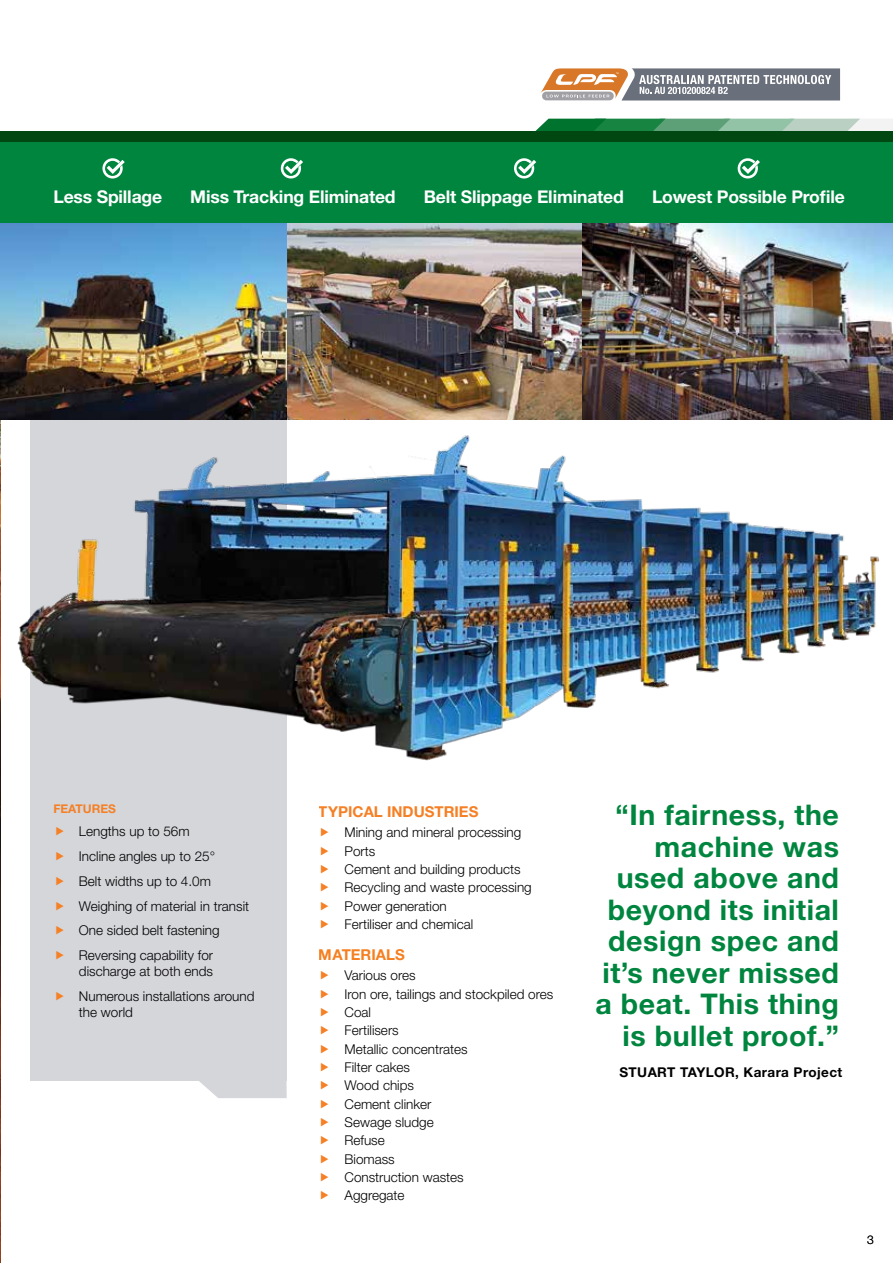
<style>
.page{position:relative;width:893px;height:1263px;background:#fff}
.page>*{position:absolute;margin:0;border:0;box-sizing:border-box;transform-origin:0 0}
.t1{font:700 28.5px/31.5px "Helvetica Neue LT Std";letter-spacing:.02em;color:#00853f;text-align:right}
.t2{font:700 17.55px "Helvetica Neue LT Std";letter-spacing:-.01em;color:#fff}
.t3{font:700 15px "Helvetica Neue LT Std";color:#f58025}
.t4{font:700 15px "Helvetica Neue LT Std";color:#f58020}
.t5{font:300 13.5px/18.3px "Helvetica Neue LT Std";color:#000}
.t6{font:700 13.5px "Helvetica Neue LT Std";letter-spacing:.03em;color:#000}
.t7{font:700 12px "Helvetica Neue LT Std";color:#f58025}
.t8{font:300 12px "Helvetica Neue LT Std";color:#000}
</style>
<div class="page">
<div style="left:30px;top:402px;width:257px;height:678px;background:#d5d6da"></div>
<svg style="left:158px;top:1080px;width:129px;height:18px"></svg>
<img style="left:0;top:223px;width:1px;height:1040px">
<img style="left:1px;top:223px;width:892px;height:197px">
<div style="left:0;top:132px;width:893px;height:91px;background:#00853f"></div>
<svg style="left:514px;top:158px;width:22px;height:20px"></svg>
<svg style="left:738px;top:158px;width:22px;height:20px"></svg>
<svg style="left:281px;top:158px;width:22px;height:20px"></svg>
<svg style="left:102px;top:158px;width:23px;height:20px"></svg>
<svg style="left:541px;top:68px;width:299px;height:32px;background:#9e938f"></svg>
<img style="left:3px;top:415px;width:890px;height:346px">
<svg style="left:535px;top:119px;width:358px;height:12px;background:#70ae88"></svg>
<div style="left:0;top:131px;width:893px;height:11px;background:#004712"></div>
<p class="t2" style="left:53px;top:185px;width:110px">Less Spillage</p>
<p class="t2" style="left:190px;top:185px;width:207px">Miss Tracking Eliminated</p>
<p class="t2" style="left:424px;top:185px;width:202px">Belt Slippage Eliminated</p>
<p class="t2" style="left:652px;top:185px;width:194px">Lowest Possible Profile</p>
<p class="t7" style="left:53px;top:802px;width:64px">FEATURES</p>
<p class="t5" style="left:79px;top:819px;width:172px;line-height:24.8px">Lengths up to 56m<br>Incline angles up to 25°<br>Belt widths up to 4.0m<br>Weighing of material in transit<br>One sided belt fastening<br>Reversing capability for</p>
<p class="t5" style="left:79px;top:959px;width:177px;line-height:24.8px">discharge at both ends<br>Numerous installations around</p>
<p class="t5" style="left:79px;top:1003px;width:56px">the world</p>
<p class="t3" style="left:319px;top:802px;width:161px">TYPICAL INDUSTRIES</p>
<p class="t5" style="left:344px;top:823px;width:189px">Mining and mineral processing<br>Ports<br>Cement and building products<br>Recycling and waste processing<br>Power generation<br>Fertiliser and chemical</p>
<p class="t4" style="left:319px;top:945px;width:87px">MATERIALS</p>
<p class="t5" style="left:344px;top:966px;width:210px">Various ores<br>Iron ore, tailings and stockpiled ores<br>Coal<br>Fertilisers<br>Metallic concentrates<br>Filter cakes<br>Wood chips<br>Cement clinker<br>Sewage sludge<br>Refuse<br>Biomass<br>Construction wastes<br>Aggregate</p>
<h1 class="t1" style="left:595px;top:798px;width:245px">“In fairness, the machine was used above and beyond its initial design spec and it’s never missed a beat. This thing is bullet proof.”</h1>
<p class="t6" style="left:619px;top:1063px;width:224px">STUART TAYLOR, Karara Project</p>
<p class="t8" style="left:867px;top:1232px;width:8px">3</p>
</div>
